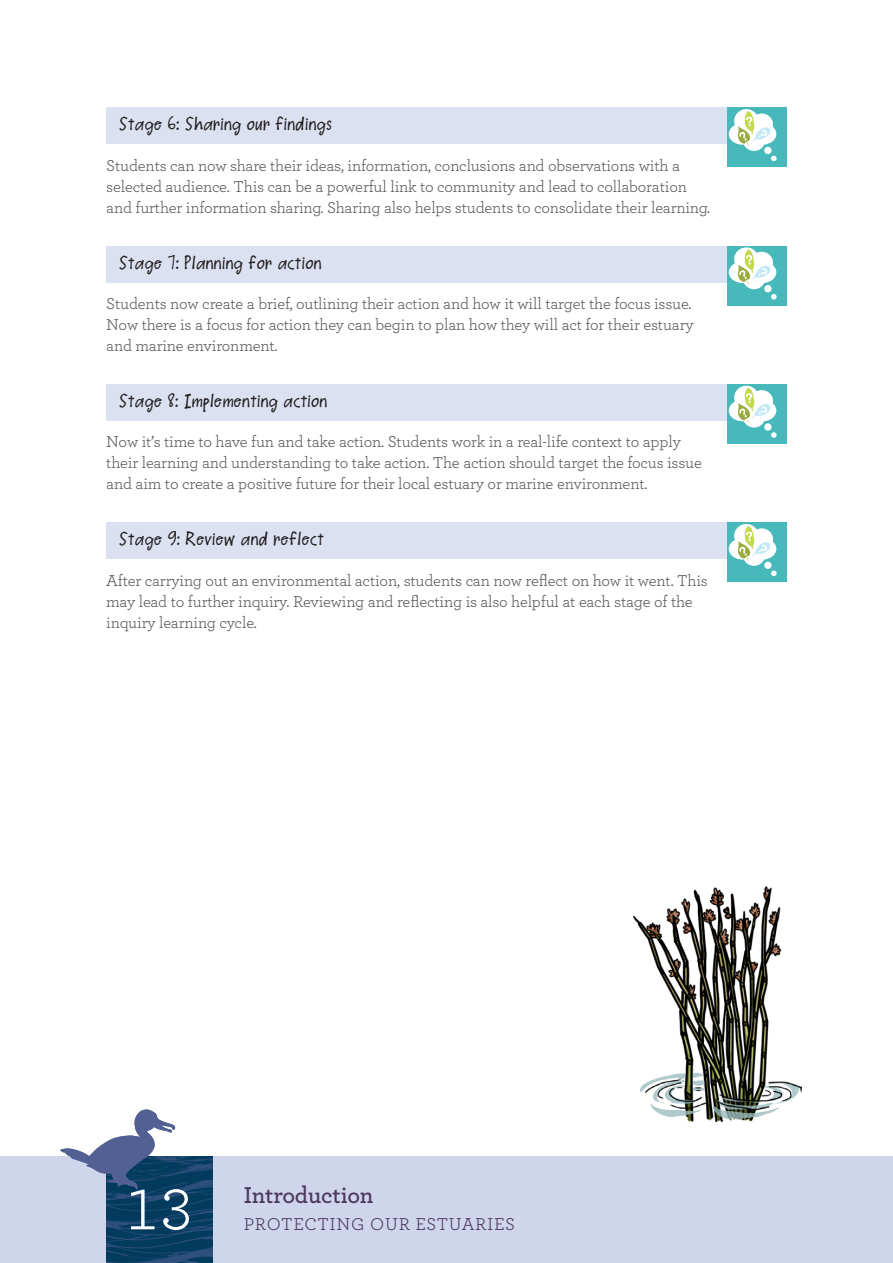
<style>
.page{position:relative;width:893px;height:1263px;background:#fff}
.page>*{position:absolute;margin:0;border:0;box-sizing:border-box;transform-origin:0 0}
.t1{font:60px "Archer";color:#fff}
.t2{font:600 24px "Archer";letter-spacing:-.01em;color:#4c385b}
.t3{font:18px "Archer";letter-spacing:.04em;color:#4c385b}
.BODY_TEXT{font:16.5px/21px "Archer";letter-spacing:-.01em;color:#57585a}
.Inquiry_stage{font:15.75px "Salli Scribbles";letter-spacing:.005em;color:#231f20}
</style>
<div class="page">
<div style="left:106px;top:107px;width:681px;height:37px;background:#dce1f1"></div>
<div style="left:727px;top:107px;width:60px;height:60px;background:#47b9bb"></div>
<svg style="left:729px;top:109px;width:48px;height:52px"></svg>
<div style="left:106px;top:246px;width:681px;height:37px;background:#dce1f1"></div>
<div style="left:727px;top:246px;width:60px;height:59px;background:#47b9bb"></div>
<svg style="left:729px;top:247px;width:48px;height:52px"></svg>
<div style="left:106px;top:384px;width:681px;height:37px;background:#dce1f1"></div>
<div style="left:727px;top:384px;width:60px;height:60px;background:#47b9bb"></div>
<svg style="left:729px;top:386px;width:48px;height:52px"></svg>
<div style="left:106px;top:522px;width:681px;height:37px;background:#dce1f1"></div>
<div style="left:727px;top:522px;width:60px;height:60px;background:#47b9bb"></div>
<svg style="left:729px;top:524px;width:48px;height:52px"></svg>
<img style="left:634px;top:887px;width:168px;height:236px">
<div style="left:0;top:1157px;width:893px;height:106px;background:#cfd5eb"></div>
<img style="left:106px;top:1157px;width:107px;height:106px">
<svg style="left:60px;top:1109px;width:115px;height:81px"></svg>
<p class="Inquiry_stage" style="left:119px;top:110px;width:215px">Stage 6: Sharing our findings</p>
<p class="BODY_TEXT" style="left:106px;top:154px;width:604px">Students can now share their ideas, information, conclusions and observations with a selected audience. This can be a powerful link to community and lead to collaboration and further information sharing. Sharing also helps students to consolidate their learning.</p>
<p class="Inquiry_stage" style="left:119px;top:249px;width:204px">Stage 7: Planning for action</p>
<p class="BODY_TEXT" style="left:106px;top:292px;width:589px">Students now create a brief, outlining their action and how it will target the focus issue.<br>Now there is a focus for action they can begin to plan how they will act for their estuary and marine environment.</p>
<p class="Inquiry_stage" style="left:119px;top:387px;width:210px">Stage 8: Implementing action</p>
<p class="BODY_TEXT" style="left:106px;top:430px;width:597px">Now it’s time to have fun and take action. Students work in a real-life context to apply their learning and understanding to take action. The action should target the focus issue and aim to create a positive future for their local estuary or marine environment.</p>
<p class="Inquiry_stage" style="left:119px;top:525px;width:207px">Stage 9: Review and reflect</p>
<p class="BODY_TEXT" style="left:106px;top:569px;width:603px">After carrying out an environmental action, students can now reflect on how it went. This may lead to further inquiry. Reviewing and reflecting is also helpful at each stage of the inquiry learning cycle.</p>
<h1 class="t1" style="left:126px;top:1168px;width:68px">13</h1>
<h2 class="t2" style="left:244px;top:1177px;width:131px">Introduction</h2>
<p class="t3" style="left:244px;top:1211px;width:273px">PROTECTING OUR ESTUARIES</p>
</div>
